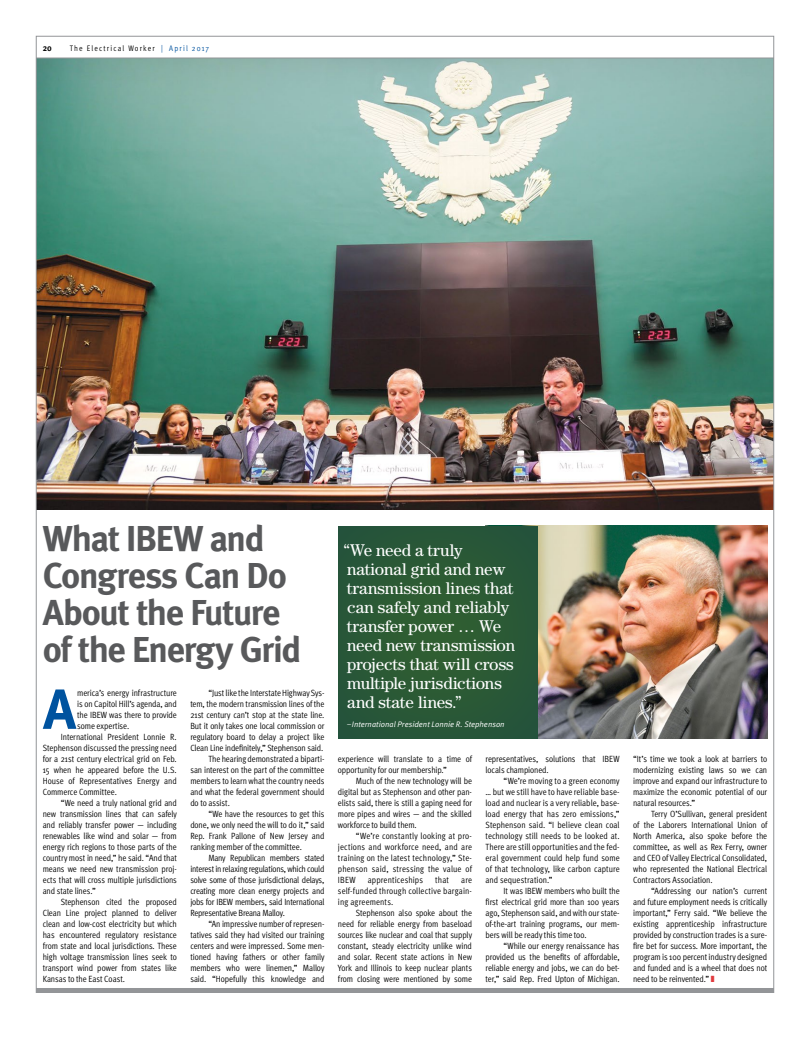
<style>
.page{position:relative;width:801px;height:1044px;background:#fff}
.page>*{position:absolute;margin:0;border:0;box-sizing:border-box;transform-origin:0 0}
.t1{font:700 56.5px "Meta";color:#00539f}
.t2{font:700 36px/37px "Meta";letter-spacing:-.04em;color:#58595b}
.t3{font:17px/19px "Century";letter-spacing:-.005em;color:#fff}
.t4{font:9px/11px "Meta Cond Normal";letter-spacing:-.01em;color:#000;text-align:justify}
.t5{font:9px "Meta Cond Normal";letter-spacing:-.03em;color:#000}
.t6{font:9px "Meta Cond Normal";letter-spacing:.01em;color:#000}
.t7{font:700 9px "Meta Cond";color:#000}
.t8{font:italic 8px "Meta Normal";letter-spacing:.005em;color:#fff}
.t9{font:8px "Meta Cond Normal";letter-spacing:.15em;color:#000}
.s1{color:#00539f}
</style>
<div class="page">
<img style="left:38px;top:59px;width:734px;height:451px">
<img style="left:545px;top:526px;width:222px;height:213px">
<div style="left:330px;top:519px;width:215px;height:220px;background:#d0a35c;opacity:.97"></div>
<div style="left:36px;top:988px;width:738px;height:5px;background:#939598"></div>
<hr style="left:36px;top:58px;width:738px;height:1px;background:#939598">
<p class="t7" style="left:43px;top:42px;width:11px">20</p>
<p class="t9" style="left:70px;top:43px;width:141px">The Electrical Worker <span class="s1">| April 2017</span></p>
<h2 class="t2" style="left:43px;top:520px;width:260px">What IBEW and<br>Congress Can Do<br>About the Future of the Energy Grid</h2>
<h1 class="t1" style="left:43px;top:676px;width:34px">A</h1>
<p class="t4" style="left:77px;top:687px;width:101px">merica’s energy infrastructure</p>
<p class="t4" style="left:208px;top:687px;width:118px">“Just like the Interstate Highway Sys-</p>
<p class="t4" style="left:190px;top:698px;width:136px">tem, the modern transmission lines of the</p>
<p class="t4" style="left:190px;top:709px;width:136px">21st century can’t stop at the state line.</p>
<p class="t4" style="left:190px;top:720px;width:136px">But it only takes one local commission or</p>
<p class="t4" style="left:190px;top:731px;width:136px">regulatory board to delay a project like</p>
<p class="t4" style="left:190px;top:742px;width:134px">Clean Line indefinitely,” Stephenson said.</p>
<p class="t4" style="left:208px;top:753px;width:118px">The hearing demonstrated a biparti-</p>
<p class="t4" style="left:190px;top:764px;width:136px">san interest on the part of the committee</p>
<p class="t4" style="left:190px;top:775px;width:136px">members to learn what the country needs</p>
<p class="t4" style="left:190px;top:786px;width:136px">and what the federal government should</p>
<p class="t4" style="left:190px;top:797px;width:41px">do to assist.</p>
<p class="t4" style="left:208px;top:808px;width:118px">“We have the resources to get this</p>
<p class="t4" style="left:190px;top:819px;width:136px">done, we only need the will to do it,” said</p>
<p class="t4" style="left:190px;top:830px;width:136px">Rep. Frank Pallone of New Jersey and</p>
<p class="t4" style="left:190px;top:841px;width:113px">ranking member of the committee.</p>
<p class="t5" style="left:208px;top:853px;width:118px">Many Republican members stated</p>
<p class="t4" style="left:190px;top:863px;width:136px">interest in relaxing regulations, which could</p>
<p class="t4" style="left:190px;top:874px;width:136px">solve some of those jurisdictional delays,</p>
<p class="t4" style="left:190px;top:885px;width:136px">creating more clean energy projects and</p>
<p class="t4" style="left:190px;top:896px;width:136px">jobs for IBEW members, said International</p>
<p class="t4" style="left:190px;top:907px;width:96px">Representative Breana Malloy.</p>
<p class="t4" style="left:208px;top:918px;width:118px">“An impressive number of represen-</p>
<p class="t4" style="left:190px;top:929px;width:136px">tatives said they had visited our training</p>
<p class="t4" style="left:190px;top:940px;width:136px">centers and were impressed. Some men-</p>
<p class="t4" style="left:190px;top:951px;width:136px">tioned having fathers or other family</p>
<p class="t4" style="left:190px;top:962px;width:136px">members who were linemen,” Malloy</p>
<p class="t4" style="left:190px;top:973px;width:136px">said. “Hopefully this knowledge and</p>
<p class="t4" style="left:77px;top:698px;width:101px">is on Capitol Hill’s agenda, and</p>
<p class="t4" style="left:77px;top:709px;width:101px">the IBEW was there to provide</p>
<p class="t4" style="left:77px;top:720px;width:54px">some expertise.</p>
<p class="t4" style="left:61px;top:731px;width:118px">International President Lonnie R.</p>
<p class="t4" style="left:43px;top:742px;width:136px">Stephenson discussed the pressing need</p>
<p class="t4" style="left:43px;top:753px;width:136px">for a 21st century electrical grid on Feb.</p>
<p class="t4" style="left:43px;top:764px;width:136px">15 when he appeared before the U.S.</p>
<p class="t4" style="left:43px;top:775px;width:136px">House of Representatives Energy and</p>
<p class="t4" style="left:43px;top:786px;width:76px">Commerce Committee.</p>
<p class="t4" style="left:61px;top:797px;width:118px">“We need a truly national grid and</p>
<p class="t4" style="left:43px;top:808px;width:136px">new transmission lines that can safely</p>
<p class="t4" style="left:43px;top:819px;width:136px">and reliably transfer power — including</p>
<p class="t4" style="left:43px;top:830px;width:136px">renewables like wind and solar — from</p>
<p class="t4" style="left:43px;top:841px;width:136px">energy rich regions to those parts of the</p>
<p class="t4" style="left:43px;top:852px;width:136px">country most in need,” he said. “And that</p>
<p class="t4" style="left:43px;top:863px;width:136px">means we need new transmission proj-</p>
<p class="t4" style="left:43px;top:874px;width:136px">ects that will cross multiple jurisdictions</p>
<p class="t4" style="left:43px;top:885px;width:55px">and state lines.”</p>
<p class="t4" style="left:61px;top:896px;width:118px">Stephenson cited the proposed</p>
<p class="t4" style="left:43px;top:907px;width:136px">Clean Line project planned to deliver</p>
<p class="t4" style="left:43px;top:918px;width:136px">clean and low-cost electricity but which</p>
<p class="t4" style="left:43px;top:929px;width:136px">has encountered regulatory resistance</p>
<p class="t4" style="left:43px;top:940px;width:136px">from state and local jurisdictions. These</p>
<p class="t4" style="left:43px;top:951px;width:136px">high voltage transmission lines seek to</p>
<p class="t4" style="left:43px;top:962px;width:136px">transport wind power from states like</p>
<p class="t4" style="left:43px;top:973px;width:84px">Kansas to the East Coast.</p>
<h3 class="t3" style="left:343px;top:541px;width:173px">“We need a truly national grid and new transmission lines that can safely and reliably transfer power … We need new transmission projects that will cross multiple jurisdictions and state lines.”</h3>
<p class="t8" style="left:347px;top:720px;width:159px">–International President Lonnie R. Stephenson</p>
<p class="t4" style="left:338px;top:753px;width:136px">experience will translate to a time of opportunity for our membership.”</p>
<p class="t4" style="left:338px;top:775px;width:136px;text-indent:18px">Much of the new technology will be digital but as Stephenson and other pan&shy;elists said, there is still a gaping need for more pipes and wires — and the skilled workforce to build them.</p>
<p class="t4" style="left:338px;top:830px;width:136px;text-indent:18px">“We’re constantly looking at pro&shy;jections and workforce need, and are training on the latest technology,” Ste&shy;phenson said, stressing the value of IBEW</p>
<p class="t6" style="left:368px;top:875px;width:57px">apprenticeships</p>
<p class="t4" style="left:435px;top:874px;width:15px">that</p>
<p class="t4" style="left:338px;top:874px;width:136px;text-indent:123px">are self-funded through collective bargain&shy;ing agreements.</p>
<p class="t4" style="left:338px;top:907px;width:136px;text-indent:18px">Stephenson also spoke about the need for reliable energy from baseload sources like nuclear and coal that supply constant, steady electricity unlike wind and solar. Recent state actions in New York and Illinois to keep nuclear plants from closing were mentioned by some</p>
<p class="t4" style="left:486px;top:753px;width:136px">representatives, solutions that IBEW locals championed.</p>
<p class="t4" style="left:486px;top:775px;width:136px;text-indent:18px">“We’re moving to a green economy … but we still have to have reliable base&shy;load and nuclear is a very reliable, base&shy;load energy that has zero emissions,” Stephenson said. “I believe clean coal technology still needs to be looked at.<br>There are still opportunities and the fed&shy;eral government could help fund some of that technology, like carbon capture and sequestration.”</p>
<p class="t4" style="left:486px;top:885px;width:136px;text-indent:18px">It was IBEW members who built the first electrical grid more than 100 years ago, Stephenson said, and with our state&shy;of-the-art training programs, our mem&shy;bers will be ready this time too.</p>
<p class="t4" style="left:486px;top:940px;width:136px;text-indent:18px">“While our energy renaissance has provided us the benefits of affordable, reliable energy and jobs, we can do bet&shy;ter,” said Rep. Fred Upton of Michigan.</p>
<p class="t4" style="left:633px;top:753px;width:136px">“It’s time we took a look at barriers to modernizing existing laws so we can improve and expand our infrastructure to maximize the economic potential of our natural resources.”</p>
<p class="t4" style="left:633px;top:808px;width:136px;text-indent:18px">Terry O’Sullivan, general president of the Laborers International Union of North America, also spoke before the committee, as well as Rex Ferry, owner and CEO of Valley Electrical Consolidated, who represented the National Electrical Contractors Association.</p>
<p class="t4" style="left:633px;top:885px;width:136px;text-indent:18px">“Addressing our nation’s current and future employment needs is critically important,” Ferry said. “We believe the existing apprenticeship infrastructure provided by construction trades is a sure&shy;fire bet for success. More important, the program is 100 percent industry designed and funded and is a wheel that does not need to be reinvented.”</p>
</div>
